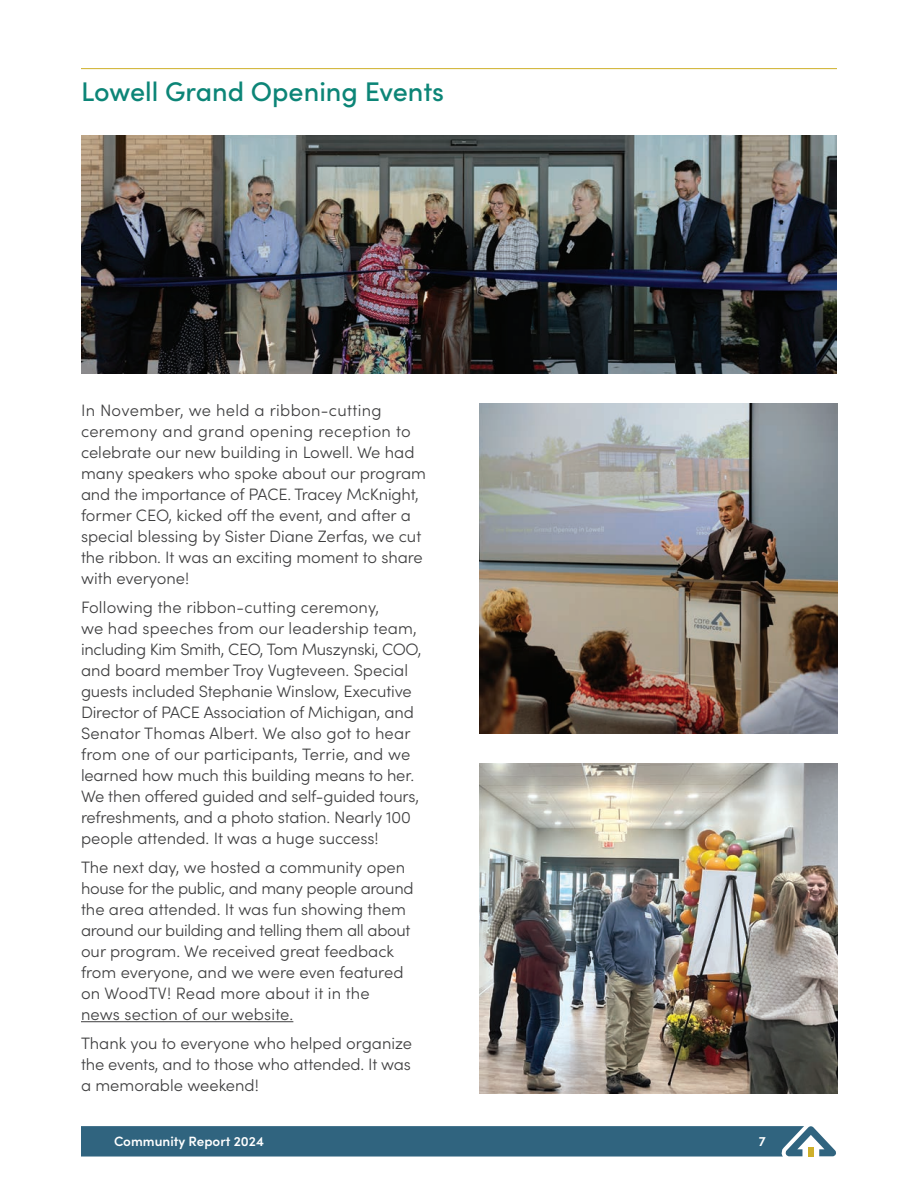
<style>
.page{position:relative;width:918px;height:1188px;background:#fff}
.page>*{position:absolute;margin:0;border:0;box-sizing:border-box;transform-origin:0 0}
.Main_Page_Header{font:500 27px "Sofia Pro";color:#0c8577}
.Body{font:300 16.5px/21px "Sofia Pro";letter-spacing:-.005em;color:#3e3e3f}
.t1{font:600 13.5px "Sofia Pro";color:#fff}
</style>
<div class="page">
<hr style="left:81px;top:1021px;width:212px;height:1px;background:#3e3e3f">
<img style="left:81px;top:135px;width:756px;height:239px">
<img style="left:479px;top:404px;width:358px;height:330px">
<img style="left:479px;top:764px;width:358px;height:330px">
<hr style="left:81px;top:68px;width:756px;height:1px;background:#cfb02a">
<svg style="left:81px;top:1126px;width:755px;height:31px;background:#3a6b85"></svg>
<div style="left:808px;top:1147px;width:6px;height:9px;background:#cfb02a"></div>
<p class="Main_Page_Header" style="left:81px;top:71px;width:365px">Lowell Grand Opening Events</p>
<p class="Body" style="left:81px;top:398px;width:347px">In November, we held a ribbon-cutting ceremony and grand opening reception to celebrate our new building in Lowell. We had many speakers who spoke about our program and the importance of PACE. Tracey McKnight, former CEO, kicked off the event, and after a special blessing by Sister Diane Zerfas, we cut the ribbon. It was an exciting moment to share with everyone!</p>
<p class="Body" style="left:81px;top:596px;width:342px">Following the ribbon-cutting ceremony,<br>we had speeches from our leadership team, including Kim Smith, CEO, Tom Muszynski, COO, and board member Troy Vugteveen. Special guests included Stephanie Winslow, Executive Director of PACE Association of Michigan, and Senator Thomas Albert. We also got to hear from one of our participants, Terrie, and we learned how much this building means to her.<br>We then offered guided and self-guided tours, refreshments, and a photo station. Nearly 100 people attended. It was a huge success!</p>
<p class="Body" style="left:81px;top:856px;width:334px">The next day, we hosted a community open house for the public, and many people around the area attended. It was fun showing them around our building and telling them all about our program. We received great feedback from everyone, and we were even featured on WoodTV! Read more about it in the<br>news section of our website.</p>
<p class="Body" style="left:81px;top:1032px;width:333px;text-align:justify">Thank you to everyone who helped organize the events, and to those who attended. It was a memorable weekend!</p>
<p class="t1" style="left:114px;top:1131px;width:152px">Community Report 2024</p>
<p class="t1" style="left:759px;top:1131px;width:8px">7</p>
</div>
